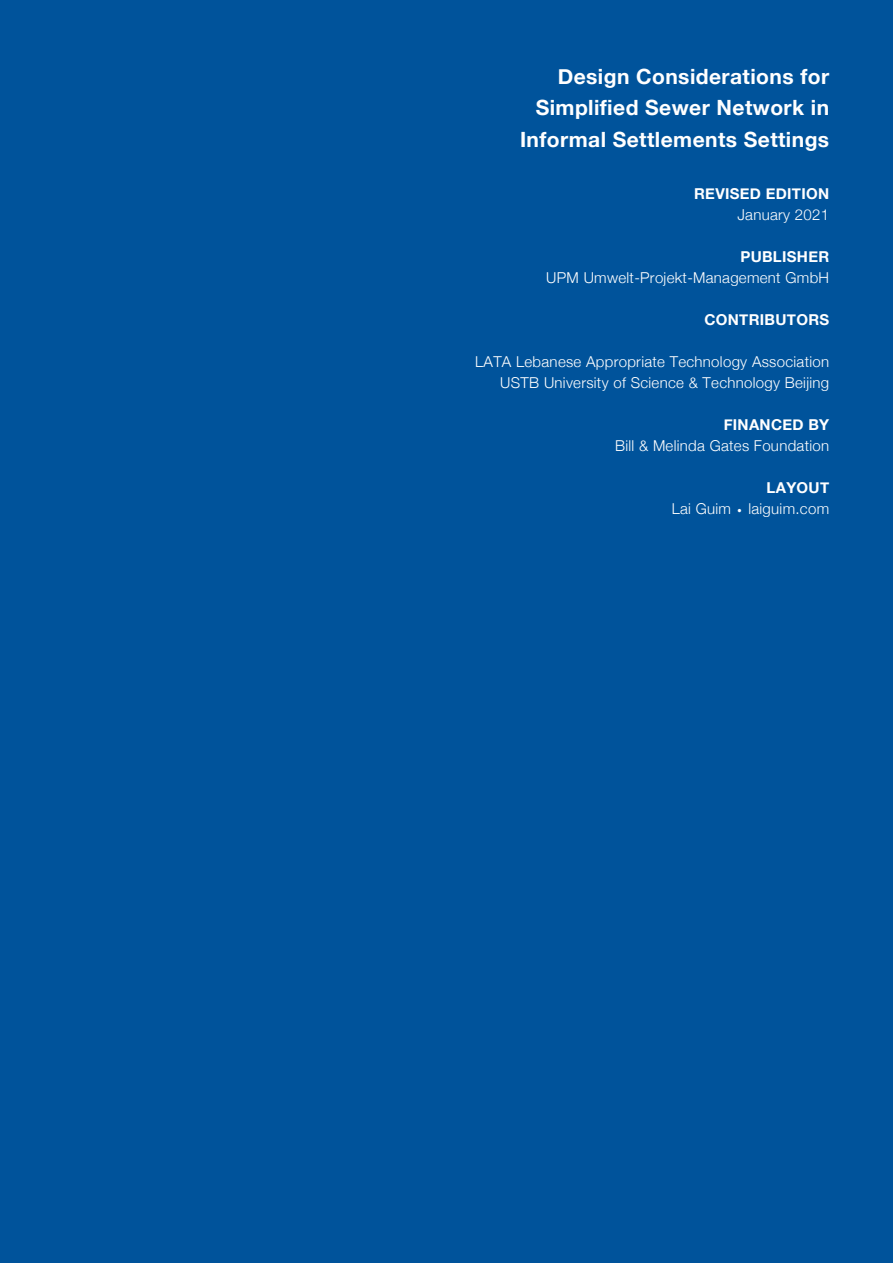
<style>
.page{position:relative;width:893px;height:1263px;background:#00539b}
.page>*{position:absolute;margin:0;border:0;box-sizing:border-box;transform-origin:0 0}
.t1{font:700 21px/31.5px "Helvetica Neue";letter-spacing:.02em;color:#fff;text-align:right}
.t2{font:300 15px/21px "Helvetica Neue";letter-spacing:.02em;color:#fff;text-align:right}
.t3{font:700 15px "Helvetica Neue";letter-spacing:.02em;color:#fff}
.s1{font-weight:700}
.s2{font-size:27px}
</style>
<div class="page">
<h1 class="t1" style="left:520px;top:61px;width:311px">Design Considerations for<br>Simplified Sewer Network in<br>Informal Settlements Settings</h1>
<p class="t3" style="left:694px;top:182px;width:136px">REVISED EDITION</p>
<p class="t2" style="left:737px;top:203px;width:93px">January 2021</p>
<p class="t3" style="left:740px;top:245px;width:90px">PUBLISHER</p>
<p class="t2" style="left:546px;top:266px;width:284px">UPM Umwelt-Projekt-Management GmbH</p>
<p class="t3" style="left:704px;top:308px;width:126px">CONTRIBUTORS</p>
<p class="t2" style="left:475px;top:350px;width:355px">LATA Lebanese Appropriate Technology Association<br>USTB University of Science &amp; Technology Beijing</p>
<p class="t3" style="left:724px;top:413px;width:107px">FINANCED BY</p>
<p class="t2" style="left:615px;top:434px;width:216px">Bill &amp; Melinda Gates Foundation</p>
<p class="t2" style="left:672px;top:476px;width:159px"><span class="s1">LAYOUT<br></span>Lai Guim <span class="s2">·</span> laiguim.com</p>
</div>
